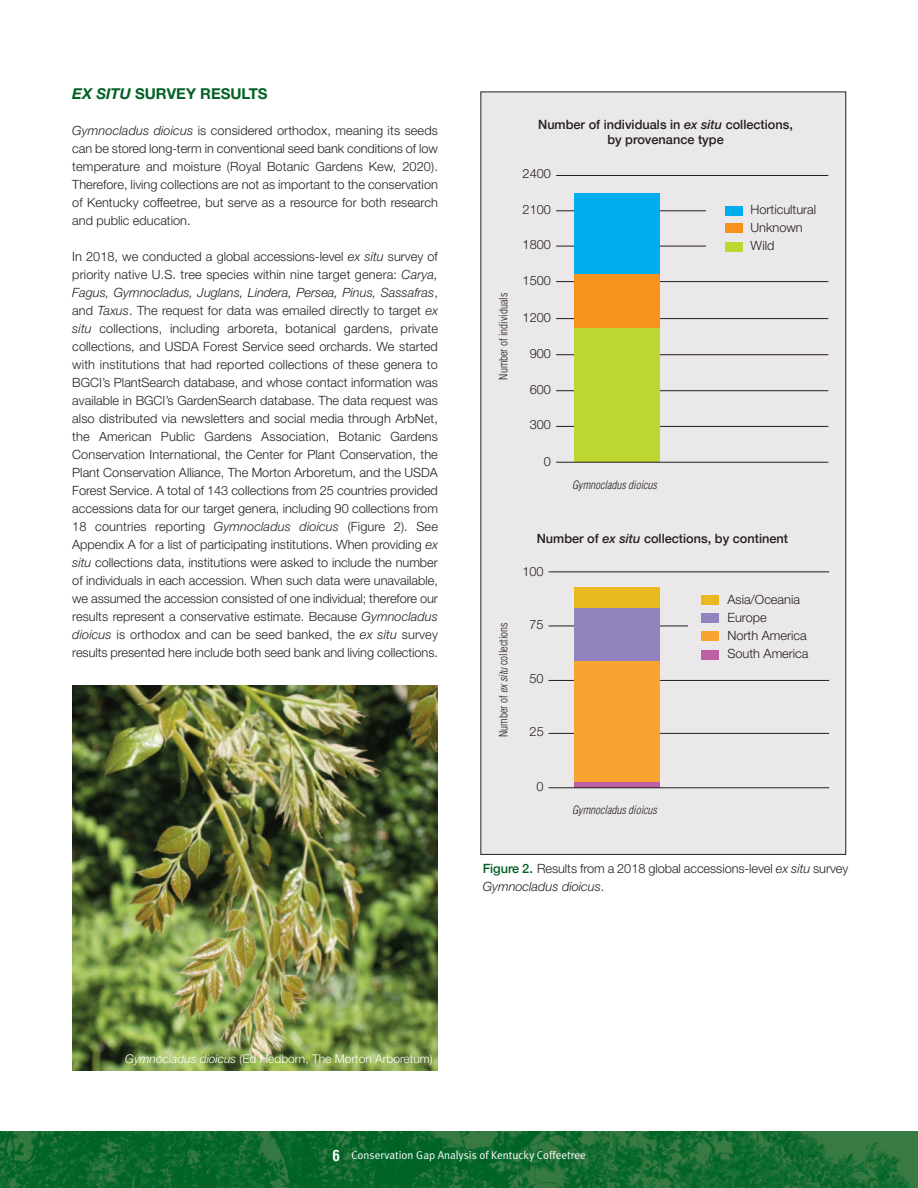
<style>
.page{position:relative;width:918px;height:1188px;background:#fff}
.page>*{position:absolute;margin:0;border:0;box-sizing:border-box;transform-origin:0 0}
.t1{font:700 15px "Helvetica Neue";color:#006224}
.t2{font:300 12.75px/18px "Helvetica Neue";color:#231f20;text-align:justify}
.t3{font:500 12.75px "Helvetica Neue";color:#231f20}
.t4{font:300 12px "Helvetica Neue";color:#fff}
.t5{font:11.25px "Meta Plus Normal";color:#fff}
.t6{font:300 condensed 11.25px "Helvetica";color:#231f20}
.t7{font:italic 300 condensed 11.25px "Helvetica";color:#231f20}
.s1{font-style:italic}
.s2{font-weight:500;color:#006224}
.s3{font-family:"Helvetica";font-weight:700;font-stretch:condensed;font-size:15px}
</style>
<div class="page">
<div style="left:481px;top:92px;width:364px;height:762px;background:#ebe8e9"></div>
<hr style="left:556px;top:426px;width:272px;height:1px;background:#231f20">
<img style="left:0;top:1131px;width:918px;height:57px">
<img style="left:72px;top:686px;width:366px;height:385px">
<hr style="left:549px;top:680px;width:280px;height:1px;background:#231f20">
<hr style="left:549px;top:626px;width:280px;height:1px;background:#231f20">
<hr style="left:549px;top:733px;width:280px;height:1px;background:#231f20">
<hr style="left:556px;top:390px;width:272px;height:1px;background:#231f20">
<hr style="left:556px;top:354px;width:272px;height:1px;background:#231f20">
<hr style="left:556px;top:318px;width:272px;height:1px;background:#231f20">
<hr style="left:556px;top:281px;width:272px;height:1px;background:#231f20">
<hr style="left:556px;top:246px;width:272px;height:1px;background:#231f20">
<hr style="left:556px;top:210px;width:272px;height:1px;background:#231f20">
<hr style="left:556px;top:175px;width:272px;height:1px;background:#231f20">
<div style="left:574px;top:193px;width:85px;height:244px;background:#00aeef"></div>
<div style="left:574px;top:274px;width:85px;height:166px;background:#f6921d"></div>
<div style="left:574px;top:329px;width:85px;height:133px;background:#bed630"></div>
<hr style="left:556px;top:462px;width:272px;height:1px;background:#231f20">
<div style="left:707px;top:185px;width:127px;height:94px;background:#ebe8e9"></div>
<div style="left:725px;top:206px;width:17px;height:9px;background:#00aeef"></div>
<div style="left:725px;top:224px;width:17px;height:9px;background:#f6921d"></div>
<div style="left:725px;top:242px;width:17px;height:9px;background:#bed630"></div>
<hr style="left:549px;top:572px;width:280px;height:1px;background:#231f20">
<div style="left:574px;top:587px;width:85px;height:172px;background:#e8ba20"></div>
<div style="left:574px;top:608px;width:85px;height:172px;background:#9183bd"></div>
<div style="left:574px;top:661px;width:85px;height:127px;background:#f9a431"></div>
<div style="left:574px;top:783px;width:85px;height:5px;background:#bd60a6"></div>
<div style="left:689px;top:602px;width:145px;height:72px;background:#ebe8e9"></div>
<div style="left:702px;top:596px;width:17px;height:9px;background:#e8ba20"></div>
<div style="left:702px;top:613px;width:17px;height:10px;background:#9183bd"></div>
<div style="left:702px;top:632px;width:17px;height:9px;background:#f9a431"></div>
<div style="left:702px;top:650px;width:17px;height:10px;background:#bd60a6"></div>
<hr style="left:549px;top:787px;width:280px;height:1px;background:#231f20">
<p class="t1" style="left:72px;top:88px;width:197px"><span class="s1">EX SITU</span> SURVEY RESULTS</p>
<p class="t2" style="left:72px;top:122px;width:367px"><span class="s1">Gymnocladus dioicus</span> is considered orthodox, meaning its seeds can be stored long-term in conventional seed bank conditions of low temperature and moisture (Royal Botanic Gardens Kew, 2020).<br>Therefore, living collections are not as important to the conservation of Kentucky coffeetree, but serve as a resource for both research and public education.</p>
<p class="t2" style="left:72px;top:248px;width:367px">In 2018, we conducted a global accessions-level <span class="s1">ex situ</span> survey of priority native U.S. tree species within nine target genera: <span class="s1">Carya, Fagus, Gymnocladus, Juglans, Lindera, Persea, Pinus, Sassafras</span>, and <span class="s1">Taxus</span>. The request for data was emailed directly to target <span class="s1">ex situ</span> collections, including arboreta, botanical gardens, private collections, and USDA Forest Service seed orchards. We started with institutions that had reported collections of these genera to BGCI’s PlantSearch database, and whose contact information was available in BGCI’s GardenSearch database. The data request was also distributed via newsletters and social media through ArbNet, the American Public Gardens Association, Botanic Gardens Conservation International, the Center for Plant Conservation, the Plant Conservation Alliance, The Morton Arboretum, and the USDA Forest Service. A total of 143 collections from 25 countries provided accessions data for our target genera, including 90 collections from 18 countries reporting <span class="s1">Gymnocladus dioicus</span> (Figure 2). See Appendix A for a list of participating institutions. When providing <span class="s1">ex situ</span> collections data, institutions were asked to include the number of individuals in each accession. When such data were unavailable, we assumed the accession consisted of one individual; therefore our results represent a conservative estimate. Because <span class="s1">Gymnocladus dioicus</span> is orthodox and can be seed banked, the <span class="s1">ex situ</span> survey results presented here include both seed bank and living collections.</p>
<p class="t3" style="left:538px;top:117px;width:256px">Number of individuals in <span class="s1">ex situ</span> collections,</p>
<p class="t3" style="left:607px;top:132px;width:118px">by provenance type</p>
<p class="t6" style="left:499px;top:380px;width:88px;rotate:-90deg">Number of individuals</p>
<p class="t2" style="left:523px;top:166px;width:30px">2400</p>
<p class="t2" style="left:523px;top:201px;width:30px">2100</p>
<p class="t2" style="left:523px;top:237px;width:30px">1800</p>
<p class="t2" style="left:523px;top:272px;width:30px">1500</p>
<p class="t2" style="left:523px;top:309px;width:30px">1200</p>
<p class="t2" style="left:530px;top:345px;width:23px">900</p>
<p class="t2" style="left:530px;top:381px;width:23px">600</p>
<p class="t2" style="left:530px;top:417px;width:23px">300</p>
<p class="t2" style="left:544px;top:453px;width:9px">0</p>
<p class="t7" style="left:572px;top:481px;width:89px">Gymnocladus dioicus</p>
<p class="t2" style="left:751px;top:201px;width:67px">Horticultural</p>
<p class="t2" style="left:751px;top:219px;width:54px">Unknown</p>
<p class="t2" style="left:751px;top:237px;width:25px">Wild</p>
<p class="t6" style="left:499px;top:737px;width:116px;rotate:-90deg">Number of <span class="s1">ex situ</span> collections</p>
<p class="t3" style="left:537px;top:531px;width:253px">Number of <span class="s1">ex situ</span> collections, by continent</p>
<p class="t2" style="left:522px;top:564px;width:23px">100</p>
<p class="t2" style="left:530px;top:617px;width:16px">75</p>
<p class="t2" style="left:530px;top:671px;width:16px">50</p>
<p class="t2" style="left:530px;top:724px;width:16px">25</p>
<p class="t2" style="left:728px;top:591px;width:74px">Asia/Oceania</p>
<p class="t2" style="left:728px;top:609px;width:41px">Europe</p>
<p class="t2" style="left:728px;top:627px;width:81px">North America</p>
<p class="t2" style="left:728px;top:645px;width:83px">South America</p>
<p class="t2" style="left:537px;top:779px;width:9px">0</p>
<p class="t7" style="left:572px;top:805px;width:89px">Gymnocladus dioicus</p>
<p class="t2" style="left:483px;top:860px;width:367px"><span class="s2">Figure 2.</span> Results from a 2018 global accessions-level <span class="s1">ex situ</span> survey<br><span class="s1">Gymnocladus dioicus</span>.</p>
<p class="t4" style="left:125px;top:1054px;width:309px"><span class="s1">Gymnocladus dioicus</span> (Ed Hedborn, The Morton Arboretum)</p>
<p class="t5" style="left:333px;top:1151px;width:255px"><span class="s3">6</span> Conservation Gap Analysis of Kentucky Coffeetree</p>
</div>
